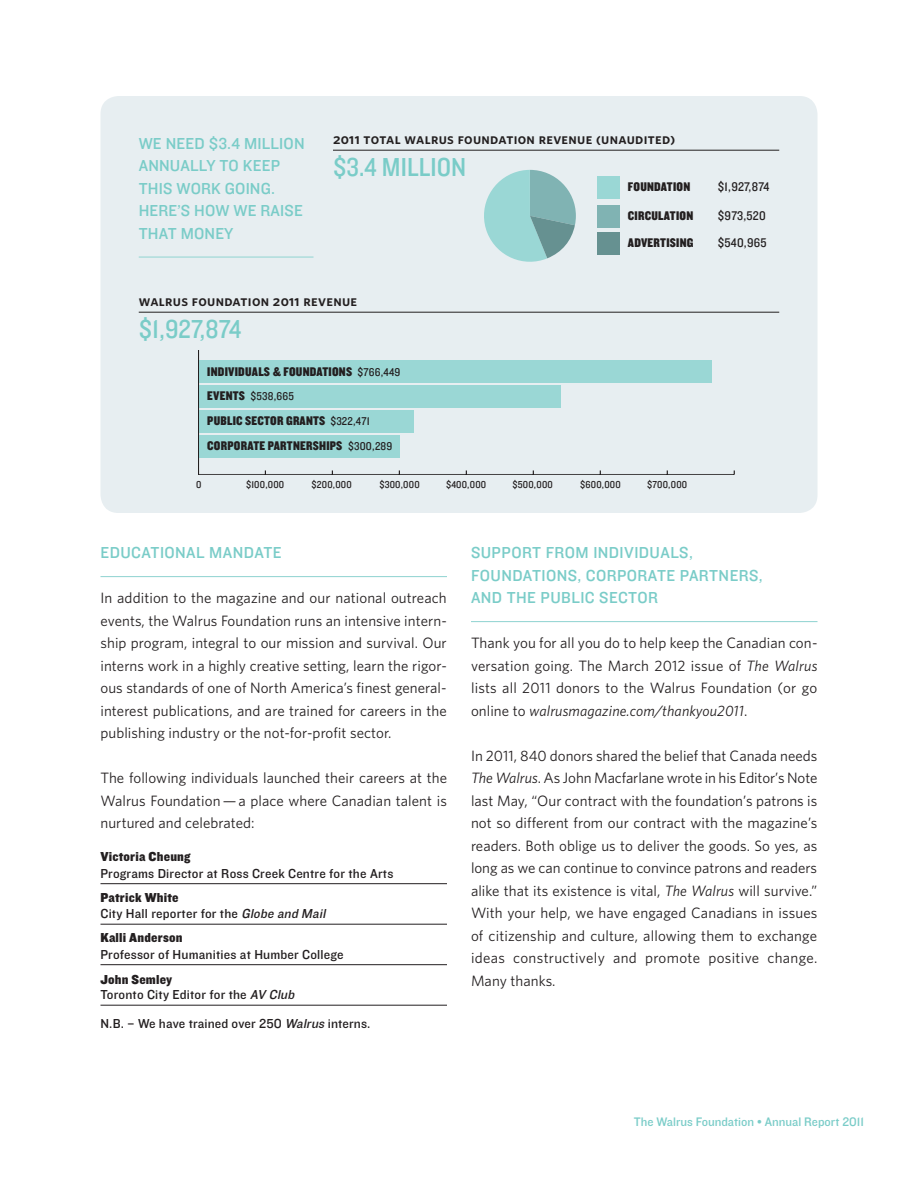
<style>
.page{position:relative;width:918px;height:1188px;background:#fff}
.page>*{position:absolute;margin:0;border:0;box-sizing:border-box;transform-origin:0 0}
.STATS_Revenue{font:27px "Knockout HTF30 Junior Welterwt";letter-spacing:.005em;color:#7accc8}
.HEADS{font:16.5px/22.5px "Knockout HTF31 Junior Middlewt";letter-spacing:.01em;color:#7accc8}
.BODY_Main{font:15px/22.5px "Whitney";letter-spacing:.005em;color:#231f20;text-align:justify}
.STATS_Deck{font:15px "Whitney Semibold SC";letter-spacing:.02em;color:#231f20}
.STATS_Deck-2{font:13.5px/16.5px "Knockout HTF31 Junior Middlewt";letter-spacing:.015em;color:#231f20}
.SIDEBAR_Body{font:13.5px "Knockout HTF31 Junior Middlewt";color:#231f20}
.STATS_Revenue-2{font:13.05px "Knockout HTF70 Full Welterwt";letter-spacing:.02em;color:#231f20}
.STATS_Revenue-3{font:13.05px "Knockout HTF30 Junior Welterwt";letter-spacing:.02em;color:#231f20}
.PAGINATION{font:12.9px "Knockout HTF31 Junior Middlewt";color:#7accc8}
.STATS_Revenue-4{font:11.7px "Knockout HTF30 Junior Welterwt";letter-spacing:.02em;color:#231f20}
.STATS_Revenue-5{font:10.5px "Knockout HTF30 Junior Welterwt";letter-spacing:.02em;color:#231f20}
.s1{font-family:"Knockout HTF30 Junior Welterwt";font-size:11.7px}
.s2{font-family:"Knockout HTF70 Full Welterwt";font-size:13.05px}
.s3{font-family:"Knockout HTF71 Full Middlewt"}
.s4{font-style:italic}
</style>
<div class="page">
<div style="left:100px;top:96px;width:718px;height:417px;background:#e7eef1;border-radius:18px"></div>
<hr style="left:100px;top:576px;width:347px;height:1px;background:#9ad7d5">
<hr style="left:100px;top:883px;width:347px;height:1px;background:#231f20">
<hr style="left:100px;top:924px;width:347px;height:1px;background:#231f20">
<hr style="left:100px;top:964px;width:347px;height:1px;background:#231f20">
<hr style="left:100px;top:1005px;width:347px;height:1px;background:#231f20">
<hr style="left:471px;top:621px;width:347px;height:1px;background:#9ad7d5">
<hr style="left:333px;top:150px;width:446px;height:1px;background:#231f20">
<hr style="left:139px;top:256px;width:175px;height:2px;background:#9ad7d5">
<hr style="left:139px;top:312px;width:640px;height:1px;background:#231f20">
<svg style="left:484px;top:170px;width:92px;height:92px"></svg>
<div style="left:597px;top:176px;width:22px;height:23px;background:#9ad7d5"></div>
<div style="left:597px;top:205px;width:22px;height:22px;background:#80b3b3"></div>
<div style="left:597px;top:233px;width:22px;height:22px;background:#669191"></div>
<hr style="left:198px;top:474px;width:536px;height:1px;background:#231f20">
<div style="left:198px;top:435px;width:202px;height:22px;background:#9ad7d5"></div>
<div style="left:198px;top:410px;width:216px;height:22px;background:#9ad7d5"></div>
<div style="left:198px;top:385px;width:363px;height:22px;background:#9ad7d5"></div>
<div style="left:198px;top:360px;width:514px;height:22px;background:#9ad7d5"></div>
<hr style="left:198px;top:350px;width:1px;height:125px;background:#231f20">
<p class="HEADS" style="left:139px;top:132px;width:167px">we need $3.4 million annually to keep this work going.<br>Here’s how we raise that money</p>
<p class="STATS_Deck" style="left:333px;top:130px;width:344px">2011 total walrus foundation revenue (unaudited)</p>
<p class="STATS_Revenue" style="left:333px;top:152px;width:135px">$3.4 MILLION</p>
<p class="STATS_Revenue-2" style="left:628px;top:180px;width:64px">FOUNDATION</p>
<p class="STATS_Revenue-3" style="left:718px;top:180px;width:53px">$1,927,874</p>
<p class="STATS_Revenue-2" style="left:628px;top:209px;width:67px">CIRCULATION</p>
<p class="STATS_Revenue-3" style="left:718px;top:209px;width:49px">$973,520</p>
<p class="STATS_Revenue-2" style="left:628px;top:236px;width:67px">ADVERTISING</p>
<p class="STATS_Revenue-3" style="left:718px;top:236px;width:50px">$540,965</p>
<p class="STATS_Deck" style="left:139px;top:292px;width:220px">walrus foundation 2011 revenue</p>
<p class="STATS_Revenue" style="left:139px;top:314px;width:104px">$1,927,874</p>
<p class="STATS_Revenue-2" style="left:207px;top:364px;width:195px">INDIVIDUALS &amp; FOUNDATIONS <span class="s1">$766,449</span></p>
<p class="STATS_Revenue-4" style="left:207px;top:390px;width:88px"><span class="s2">EVENTS</span> $538,665</p>
<p class="STATS_Revenue-2" style="left:207px;top:414px;width:164px">PUBLIC SECTOR GRANTS <span class="s1">$322,471</span></p>
<p class="STATS_Revenue-2" style="left:207px;top:439px;width:187px">CORPORATE PARTNERSHIPS <span class="s1">$300,289</span></p>
<p class="STATS_Revenue-5" style="left:196px;top:479px;width:7px">0</p>
<p class="STATS_Revenue-5" style="left:246px;top:479px;width:40px">$100,000</p>
<p class="STATS_Revenue-5" style="left:312px;top:479px;width:42px">$200,000</p>
<p class="STATS_Revenue-5" style="left:379px;top:479px;width:42px">$300,000</p>
<p class="STATS_Revenue-5" style="left:446px;top:479px;width:42px">$400,000</p>
<p class="STATS_Revenue-5" style="left:512px;top:479px;width:42px">$500,000</p>
<p class="STATS_Revenue-5" style="left:580px;top:479px;width:42px">$600,000</p>
<p class="STATS_Revenue-5" style="left:647px;top:479px;width:42px">$700,000</p>
<p class="HEADS" style="left:100px;top:542px;width:11px">EDU</p>
<p class="HEADS" style="left:131px;top:542px;width:21px">CATIONAL</p>
<p class="HEADS" style="left:209px;top:542px;width:25px">MANDATE</p>
<p class="BODY_Main" style="left:100px;top:586px;width:348px">In addition to the magazine and our national outreach events, the Walrus Foundation runs an intensive intern&shy;ship program, integral to our mission and survival. Our interns work in a highly creative setting, learn the rigor&shy;ous standards of one of North America’s finest general&shy;interest publications, and are trained for careers in the publishing industry or the not-for-profit sector.</p>
<p class="BODY_Main" style="left:100px;top:766px;width:348px">The following individuals launched their careers at the Walrus Foundation—a place where Canadian talent is nurtured and celebrated:</p>
<p class="STATS_Deck-2" style="left:100px;top:849px;width:294px"><span class="s3">Victoria Cheung<br></span>Programs Director at Ross Creek Centre for the Arts</p>
<p class="STATS_Deck-2" style="left:100px;top:889px;width:229px"><span class="s3">Patrick White<br></span>City Hall reporter for the <span class="s4">Globe and Mail</span></p>
<p class="STATS_Deck-2" style="left:100px;top:930px;width:245px"><span class="s3">Kalli Anderson<br></span>Professor of Humanities at Humber College</p>
<p class="STATS_Deck-2" style="left:100px;top:972px;width:198px;line-height:15px"><span class="s3">John Semley<br></span>Toronto City Editor for the <span class="s4">AV Club</span></p>
<p class="SIDEBAR_Body" style="left:100px;top:1016px;width:271px">N.B. – We have trained over 250 <span class="s4">Walrus</span> interns.</p>
<p class="HEADS" style="left:471px;top:542px;width:11px">SUPPORT</p>
<p class="HEADS" style="left:546px;top:542px;width:58px">from INDIVIDUALS</p>
<p class="HEADS" style="left:689px;top:542px;width:5px">,</p>
<p class="HEADS" style="left:471px;top:564px;width:20px">FOUNDATIONS</p>
<p class="HEADS" style="left:578px;top:564px;width:30px">, CORPORATE</p>
<p class="HEADS" style="left:680px;top:564px;width:11px">PARTNERS</p>
<p class="HEADS" style="left:759px;top:564px;width:5px">,</p>
<p class="HEADS" style="left:471px;top:587px;width:12px">AND</p>
<p class="HEADS" style="left:507px;top:587px;width:133px">THE PUBLIC SECTOR</p>
<p class="BODY_Main" style="left:471px;top:631px;width:348px">Thank you for all you do to help keep the Canadian con&shy;versation going. The March 2012 issue of <span class="s4">The Walrus </span>lists all 2011 donors to the Walrus Foundation (or go online to <span class="s4">walrusmagazine.com/thankyou2011</span>.</p>
<p class="BODY_Main" style="left:471px;top:744px;width:348px">In 2011, 840 donors shared the belief that Canada needs <span class="s4">The Walrus</span>. As John Macfarlane wrote in his Editor’s Note last May, “Our contract with the foundation’s patrons is not so different from our contract with the magazine’s readers. Both oblige us to deliver the goods. So yes, as long as we can continue to convince patrons and readers alike that its existence is vital, <span class="s4">The Walrus</span> will survive.” With your help, we have engaged Canadians in issues of citizenship and culture, allowing them to exchange ideas constructively and promote positive change.<br>Many thanks.</p>
<p class="PAGINATION" style="left:634px;top:1114px;width:232px">The Walrus Foundation • Annual Report 2011</p>
</div>
